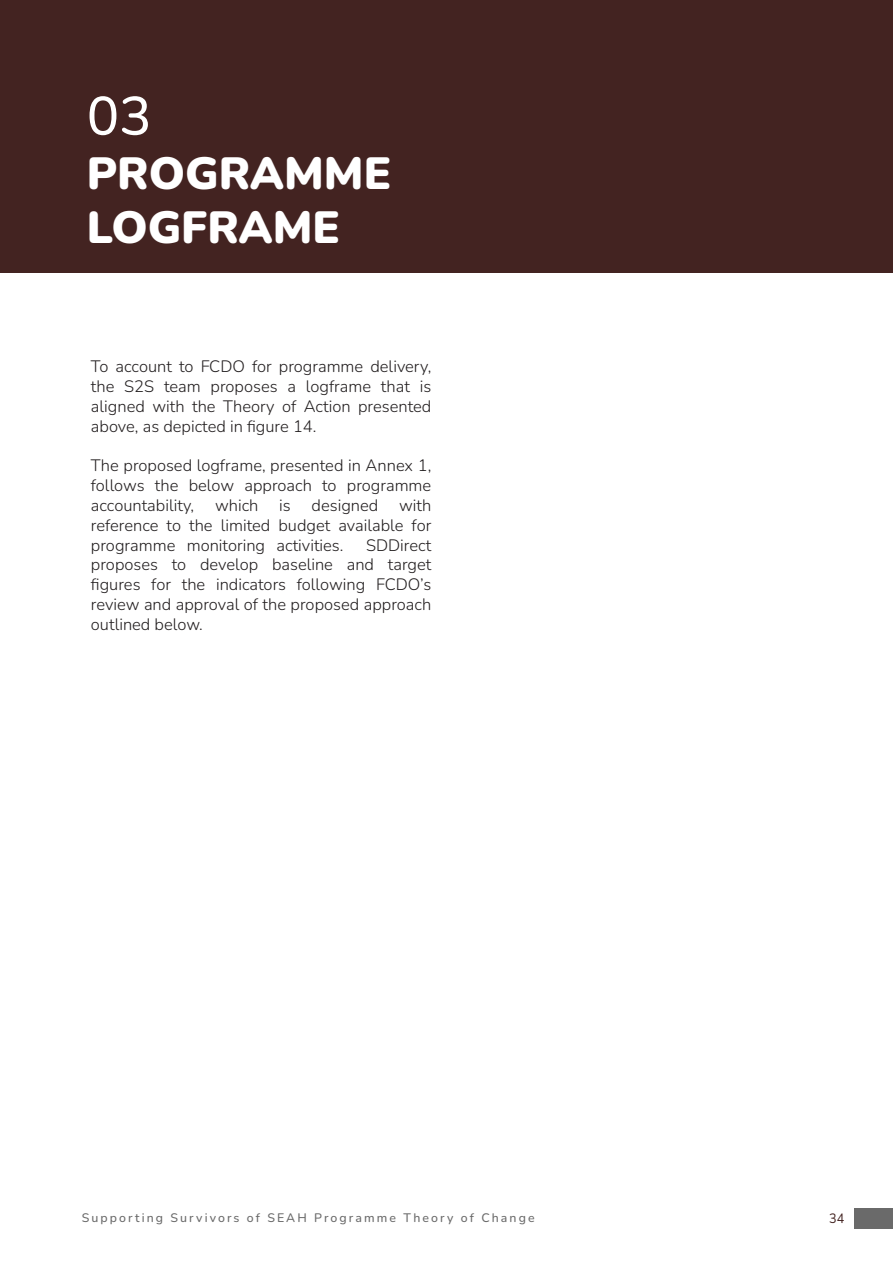
<style>
.page{position:relative;width:893px;height:1263px;background:#fff}
.page>*{position:absolute;margin:0;border:0;box-sizing:border-box;transform-origin:0 0}
.t1{font:500 54px "Nunito";color:#fff}
.t2{font:900 45px/54px "Nunito";color:#fff}
.t3{font:300 16.5px/19.8px "Nunito";color:#231f20;text-align:justify}
.t4{font:13.5px "Nunito";color:#432321;scale:.94 1}
.t5{font:500 12.3px "Nunito";letter-spacing:.17em;color:#6a6a6a}
</style>
<div class="page">
<div style="left:854px;top:1208px;width:39px;height:21px;background:#6a6a6a"></div>
<div style="left:0;top:0;width:893px;height:273px;background:#432321"></div>
<h1 class="t1" style="left:87px;top:79px;width:66px">03</h1>
<h2 class="t2" style="left:87px;top:145px;width:306px">PROGRAMME<br>LOGFRAME</h2>
<p class="t3" style="left:91px;top:356px;width:342px">To account to FCDO for programme delivery, the S2S team proposes a logframe that is aligned with the Theory of Action presented above, as depicted in figure 14.</p>
<p class="t3" style="left:91px;top:455px;width:342px">The proposed logframe, presented in Annex 1, follows the below approach to programme accountability,</p>
<p class="t3" style="left:91px;top:495px;width:342px;text-indent:308px">with reference to the limited budget available for programme monitoring activities.</p>
<p class="t3" style="left:215px;top:495px;width:45px">which</p>
<p class="t3" style="left:279px;top:495px;width:13px">is</p>
<p class="t3" style="left:312px;top:495px;width:68px">designed</p>
<p class="t3" style="left:91px;top:534px;width:342px;text-indent:275px">SDDirect proposes to develop baseline and target figures for the indicators following FCDO’s review and approval of the proposed approach outlined below.</p>
<p class="t5" style="left:82px;top:1209px;width:454px">Supporting Survivors of SEAH Programme Theory of Change</p>
<p class="t4" style="left:829px;top:1208px;width:18px">34</p>
</div>
